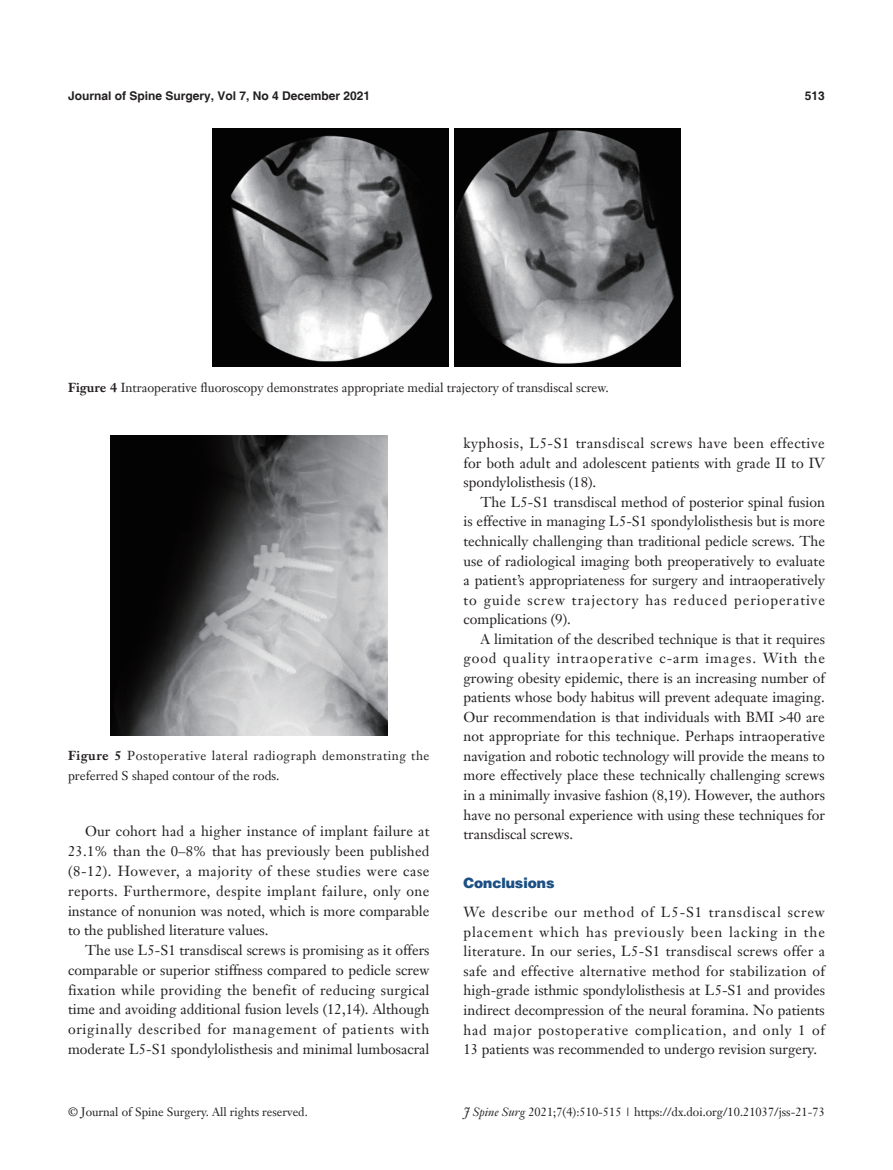
<style>
.page{position:relative;width:893px;height:1170px;background:#fff}
.page>*{position:absolute;margin:0;border:0;box-sizing:border-box;transform-origin:0 0}
.t1{font:14.25px/19.5px "Janson Text LT";color:#231f20;text-align:justify}
.一级标题-6_5{font:900 14.25px "Helvetica";color:#1c5085}
.t2{font:12.75px "Janson Text LT";color:#231f20}
.t3{font:12.75px/19.5px "Janson Text LT";letter-spacing:.035em;color:#231f20}
.t4{font:12px "Janson Text LT";color:#231f20}
.t5{font:700 12px "Helvetica";color:#231f20}
.s1{font-weight:700}
.s2{font-style:italic}
</style>
<div class="page">
<img style="left:213px;top:128px;width:467px;height:239px">
<hr style="left:449px;top:128px;width:4px;height:239px;background:#fff">
<img style="left:111px;top:435px;width:276px;height:300px">
<p class="t5" style="left:68px;top:88px;width:304px">Journal of Spine Surgery, Vol 7, No 4 December 2021</p>
<p class="t5" style="left:805px;top:88px;width:22px">513</p>
<p class="t2" style="left:68px;top:379px;width:542px"><span class="s1">Figure 4</span> Intraoperative fluoroscopy demonstrates appropriate medial trajectory of transdiscal screw.</p>
<p class="t3" style="left:68px;top:746px;width:363px"><span class="s1">Figure 5</span> Postoperative lateral radiograph demonstrating the preferred S shaped contour of the rods.</p>
<p class="t1" style="left:68px;top:821px;width:363px;text-indent:17px">Our cohort had a higher instance of implant failure at 23.1% than the 0–8% that has previously been published (8-12). However, a majority of these studies were case reports. Furthermore, despite implant failure, only one instance of nonunion was noted, which is more comparable to the published literature values.</p>
<p class="t1" style="left:68px;top:940px;width:363px;text-indent:17px">The use L5-S1 transdiscal screws is promising as it offers comparable or superior stiffness compared to pedicle screw fixation while providing the benefit of reducing surgical time and avoiding additional fusion levels (12,14). Although originally described for management of patients with moderate L5-S1 spondylolisthesis and minimal lumbosacral</p>
<p class="t1" style="left:463px;top:433px;width:363px">kyphosis, L5-S1 transdiscal screws have been effective for both adult and adolescent patients with grade II to IV spondylolisthesis (18).</p>
<p class="t1" style="left:463px;top:492px;width:363px;text-indent:17px">The L5-S1 transdiscal method of posterior spinal fusion is effective in managing L5-S1 spondylolisthesis but is more technically challenging than traditional pedicle screws. The use of radiological imaging both preoperatively to evaluate a patient’s appropriateness for surgery and intraoperatively to guide screw trajectory has reduced perioperative complications (9).</p>
<p class="t1" style="left:463px;top:629px;width:363px;text-indent:17px">A limitation of the described technique is that it requires good quality intraoperative c-arm images. With the growing obesity epidemic, there is an increasing number of patients whose body habitus will prevent adequate imaging.<br>Our recommendation is that individuals with BMI &gt;40 are not appropriate for this technique. Perhaps intraoperative navigation and robotic technology will provide the means to more effectively place these technically challenging screws in a minimally invasive fashion (8,19). However, the authors have no personal experience with using these techniques for transdiscal screws.</p>
<p class="一级标题-6_5" style="left:463px;top:873px;width:92px">Conclusions</p>
<p class="t1" style="left:463px;top:902px;width:363px">We describe our method of L5-S1 transdiscal screw placement which has previously been lacking in the literature. In our series, L5-S1 transdiscal screws offer a safe and effective alternative method for stabilization of high-grade isthmic spondylolisthesis at L5-S1 and provides indirect decompression of the neural foramina. No patients had major postoperative complication, and only 1 of 13 patients was recommended to undergo revision surgery.</p>
<p class="t4" style="left:68px;top:1104px;width:241px">© Journal of Spine Surgery. All rights reserved.</p>
<p class="t4" style="left:464px;top:1104px;width:362px"><span class="s2">J Spine Surg</span> 2021;7(4):510-515 | https://dx.doi.org/10.21037/jss-21-73</p>
</div>
